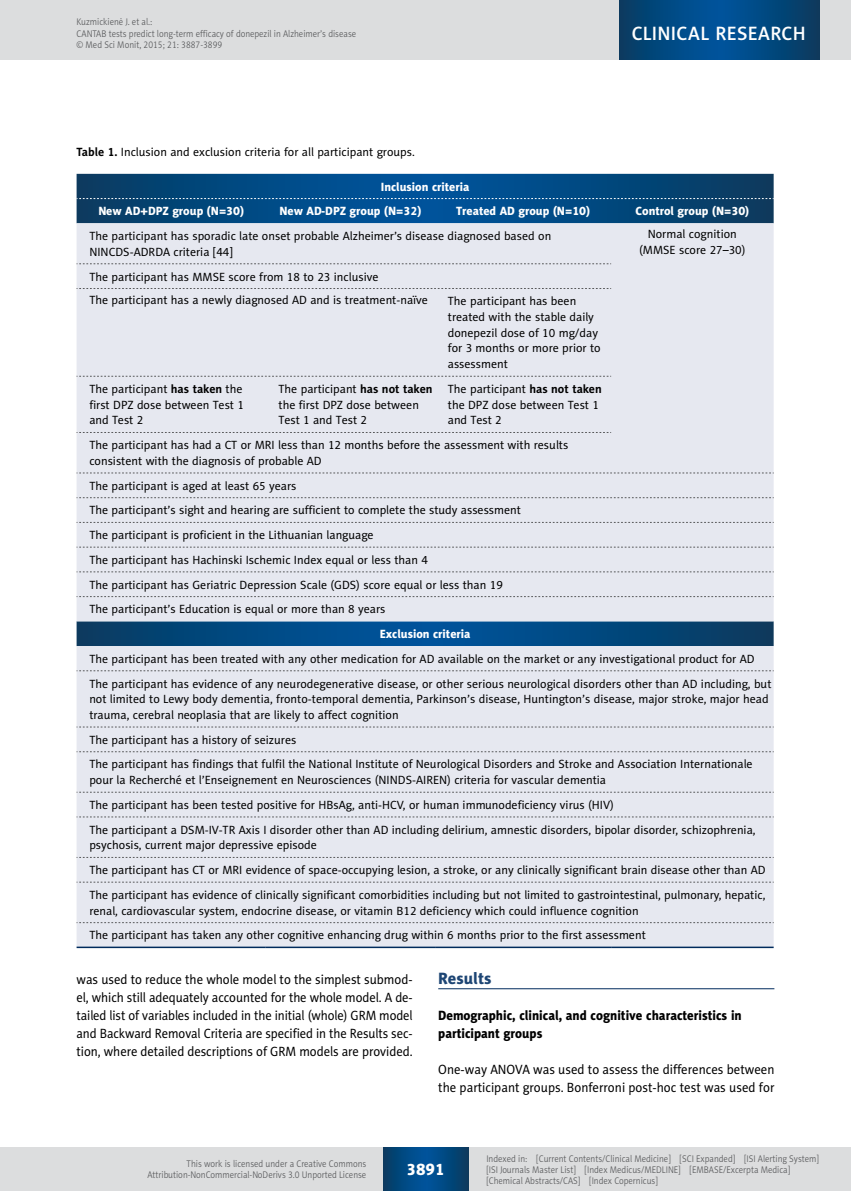
<style>
.page{position:relative;width:851px;height:1191px;background:#fff}
.page>*{position:absolute;margin:0;border:0;box-sizing:border-box;transform-origin:0 0}
.t1{font:19.5px "Naomi Sans EFN Medium";letter-spacing:.015em;color:#fff}
.t2{font:16.5px "Naomi Sans EFN Heavy";color:#1d4574}
.t3{font:16.5px "Naomi Sans EFN Heavy";color:#fff}
.t4{font:13.5px/18px "Naomi Sans EFN";color:#000;text-align:justify;scale:.95 1}
.t5{font:13.5px/18px "Naomi Sans EFN Heavy";color:#000;scale:.95 1}
.t6{font:12px/15.8px "Naomi Sans EFN";color:#000}
.t7{font:12px "Naomi Sans EFN Heavy";color:#fff}
.t8{font:9.75px/11.2px "Naomi Sans EFN Light";color:#58595b;scale:.9 1}
.s1{font-weight:700}
</style>
<div class="page">
<hr style="left:438px;top:988px;width:336px;height:1px;background:#002b5c">
<svg style="left:77px;top:174px;width:696px;height:49px;background:#02487f"></svg>
<div style="left:77px;top:223px;width:696px;height:723px;background:#e6e8f0"></div>
<svg style="left:77px;top:263px;width:534px;height:1px"></svg>
<svg style="left:77px;top:288px;width:534px;height:1px"></svg>
<svg style="left:77px;top:376px;width:534px;height:1px"></svg>
<svg style="left:77px;top:432px;width:534px;height:1px"></svg>
<svg style="left:77px;top:473px;width:696px;height:1px"></svg>
<svg style="left:77px;top:497px;width:696px;height:1px"></svg>
<svg style="left:77px;top:522px;width:696px;height:1px"></svg>
<svg style="left:77px;top:547px;width:696px;height:1px"></svg>
<svg style="left:77px;top:571px;width:696px;height:1px"></svg>
<svg style="left:77px;top:596px;width:696px;height:1px"></svg>
<svg style="left:77px;top:670px;width:696px;height:1px"></svg>
<svg style="left:77px;top:726px;width:696px;height:1px"></svg>
<svg style="left:77px;top:751px;width:696px;height:1px"></svg>
<svg style="left:77px;top:792px;width:696px;height:1px"></svg>
<svg style="left:77px;top:816px;width:696px;height:1px"></svg>
<svg style="left:77px;top:857px;width:696px;height:1px"></svg>
<svg style="left:77px;top:882px;width:696px;height:1px"></svg>
<svg style="left:77px;top:922px;width:696px;height:1px"></svg>
<hr style="left:77px;top:946px;width:189px;height:2px;background:#002b5c">
<hr style="left:266px;top:946px;width:169px;height:2px;background:#002b5c">
<hr style="left:435px;top:946px;width:176px;height:2px;background:#002b5c">
<hr style="left:611px;top:946px;width:162px;height:2px;background:#002b5c">
<svg style="left:77px;top:198px;width:696px;height:1px"></svg>
<div style="left:0;top:1148px;width:850px;height:43px;background:#dcddde"></div>
<svg style="left:383px;top:1147px;width:85px;height:43px;background:#02487f"></svg>
<div style="left:0;top:0;width:850px;height:60px;background:#dcddde"></div>
<svg style="left:619px;top:0;width:200px;height:60px;background:#02487f"></svg>
<p class="t8" style="left:77px;top:16px;width:312px">Kuzmickienė J. et al.:<br>CANTAB tests predict long-term efficacy of donepezil in Alzheimer’s disease © Med Sci Monit, 2015; 21: 3887-3899</p>
<h1 class="t1" style="left:631px;top:22px;width:175px">CLINICAL RESEARCH</h1>
<p class="t6" style="left:77px;top:144px;width:340px"><span class="s1">Table 1.</span> Inclusion and exclusion criteria for all participant groups.</p>
<p class="t7" style="left:381px;top:179px;width:90px">Inclusion criteria</p>
<p class="t7" style="left:98px;top:204px;width:147px">New AD+DPZ group (N=30)</p>
<p class="t7" style="left:279px;top:204px;width:143px">New AD-DPZ group (N=32)</p>
<p class="t7" style="left:456px;top:204px;width:136px">Treated AD group (N=10)</p>
<p class="t7" style="left:635px;top:204px;width:115px">Control group (N=30)</p>
<p class="t6" style="left:89px;top:228px;width:463px">The participant has sporadic late onset probable Alzheimer’s disease diagnosed based on<br>NINCDS-ADRDA criteria [44]</p>
<p class="t6" style="left:639px;top:226px;width:108px;text-align:center">Normal cognition (MMSE score 27–30)</p>
<p class="t6" style="left:89px;top:265px;width:340px;line-height:23.1px">The participant has MMSE score from 18 to 23 inclusive<br>The participant has a newly diagnosed AD and is treatment-naïve</p>
<p class="t6" style="left:448px;top:293px;width:154px">The participant has been treated with the stable daily donepezil dose of 10 mg/day for 3 months or more prior to assessment</p>
<p class="t6" style="left:89px;top:381px;width:156px">The participant <span class="s1">has taken</span> the first DPZ dose between Test 1 and Test 2</p>
<p class="t6" style="left:278px;top:381px;width:155px">The participant <span class="s1">has not taken </span>the first DPZ dose between<br>Test 1 and Test 2</p>
<p class="t6" style="left:448px;top:381px;width:155px">The participant <span class="s1">has not taken </span>the DPZ dose between Test 1 and Test 2</p>
<p class="t6" style="left:89px;top:437px;width:480px">The participant has had a CT or MRI less than 12 months before the assessment with results consistent with the diagnosis of probable AD</p>
<p class="t6" style="left:89px;top:473px;width:433px;line-height:24.8px">The participant is aged at least 65 years<br>The participant’s sight and hearing are sufficient to complete the study assessment The participant is proficient in the Lithuanian language<br>The participant has Hachinski Ischemic Index equal or less than 4<br>The participant has Geriatric Depression Scale (GDS) score equal or less than 19<br>The participant’s Education is equal or more than 8 years</p>
<p class="t7" style="left:379px;top:626px;width:92px">Exclusion criteria</p>
<p class="t6" style="left:89px;top:646px;width:683px;line-height:24.8px">The participant has been treated with any other medication for AD available on the market or any investigational product for AD<br>The participant has evidence of any neurodegenerative disease, or other serious neurological disorders other than AD including, but</p>
<p class="t6" style="left:89px;top:691px;width:680px">not limited to Lewy body dementia, fronto-temporal dementia, Parkinson’s disease, Huntington’s disease, major stroke, major head trauma, cerebral neoplasia that are likely to affect cognition</p>
<p class="t6" style="left:89px;top:727px;width:664px;line-height:24.8px">The participant has a history of seizures<br>The participant has findings that fulfil the National Institute of Neurological Disorders and Stroke and Association Internationale</p>
<p class="t6" style="left:89px;top:768px;width:667px;line-height:24.8px">pour la Recherché et l’Enseignement en Neurosciences (NINDS-AIREN) criteria for vascular dementia<br>The participant has been tested positive for HBsAg, anti-HCV, or human immunodeficiency virus (HIV)<br>The participant a DSM-IV-TR Axis I disorder other than AD including delirium, amnestic disorders, bipolar disorder, schizophrenia,</p>
<p class="t6" style="left:89px;top:833px;width:677px;line-height:24.8px">psychosis, current major depressive episode<br>The participant has CT or MRI evidence of space-occupying lesion, a stroke, or any clinically significant brain disease other than AD<br>The participant has evidence of clinically significant comorbidities including but not limited to gastrointestinal, pulmonary, hepatic,</p>
<p class="t6" style="left:89px;top:898px;width:558px;line-height:24.8px">renal, cardiovascular system, endocrine disease, or vitamin B12 deficiency which could influence cognition<br>The participant has taken any other cognitive enhancing drug within 6 months prior to the first assessment</p>
<p class="t4" style="left:77px;top:970px;width:355px">was used to reduce the whole model to the simplest submod&shy;el, which still adequately accounted for the whole model. A de&shy;tailed list of variables included in the initial (whole) GRM model and Backward Removal Criteria are specified in the Results sec&shy;tion, where detailed descriptions of GRM models are provided.</p>
<h2 class="t2" style="left:438px;top:968px;width:55px">Results</h2>
<p class="t5" style="left:438px;top:1006px;width:321px">Demographic, clinical, and cognitive characteristics in participant groups</p>
<p class="t4" style="left:438px;top:1060px;width:355px">One-way ANOVA was used to assess the differences between the participant groups. Bonferroni post-hoc test was used for</p>
<p class="t8" style="left:147px;top:1158px;width:245px;text-align:right">This work is licensed under a Creative Commons<br>Attribution-NonCommercial-NoDerivs 3.0 Unported License</p>
<h2 class="t3" style="left:406px;top:1159px;width:40px">3891</h2>
<p class="t8" style="left:486px;top:1152px;width:371px">Indexed in: [Current Contents/Clinical Medicine] [SCI Expanded] [ISI Alerting System] [ISI Journals Master List] [Index Medicus/MEDLINE] [EMBASE/Excerpta Medica] [Chemical Abstracts/CAS] [Index Copernicus]</p>
</div>
